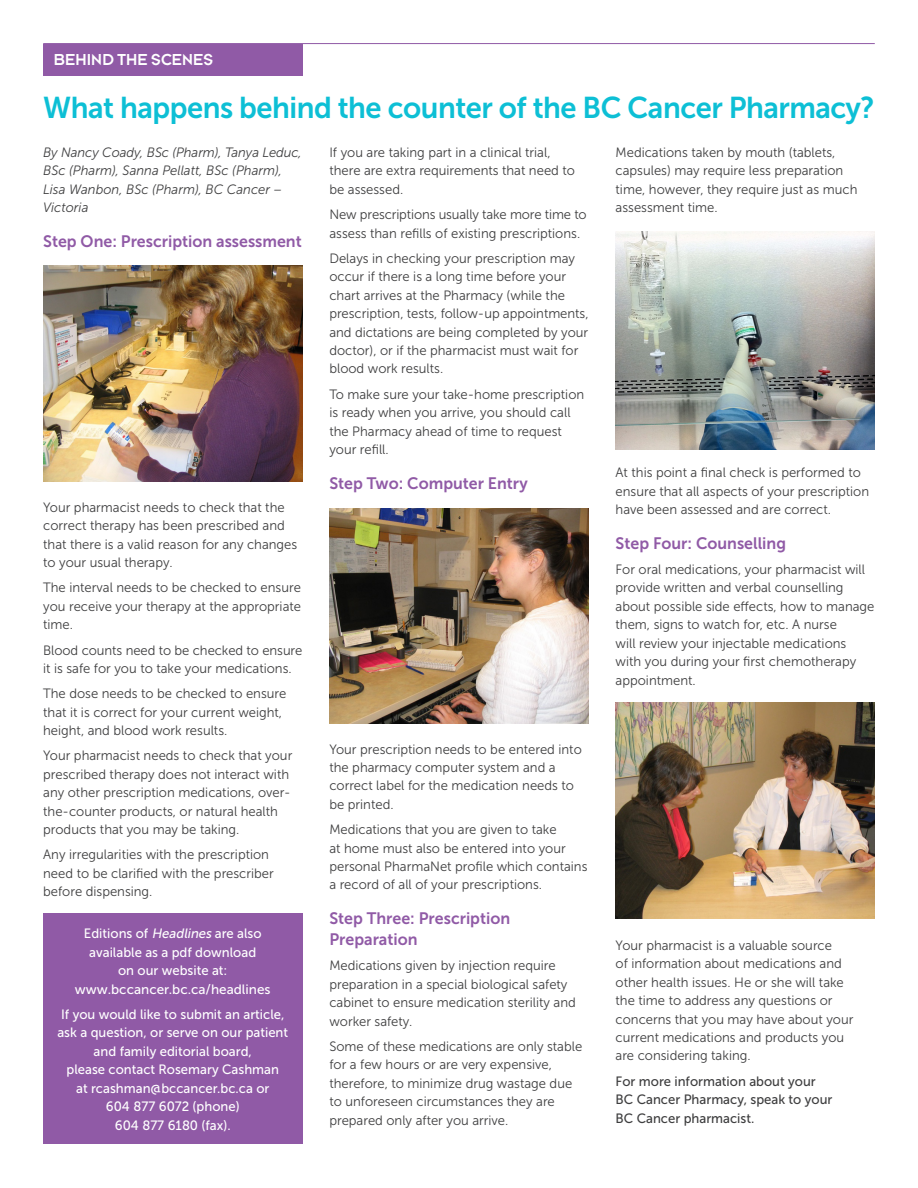
<style>
.page{position:relative;width:918px;height:1188px;background:#fff}
.page>*{position:absolute;margin:0;border:0;box-sizing:border-box;transform-origin:0 0}
.head1{font:30px "Museo Sans 700";letter-spacing:-.015em;color:#0dbfd5}
.head2b{font:16.5px/21px "Museo Sans 700";color:#905aa6}
.t1{font:16.5px "Typeface Six Point Five OT";letter-spacing:.01em;color:#fff}
.body_no_indent{font:13.5px/18.5px "Museo Sans 300";color:#3e3e3f}
.body_no_indent-2{font:13.5px/18.5px "Museo Sans 500";color:#fff;text-align:center}
.body_byline{font:italic 13.5px/18.5px "Museo Sans 300";color:#3e3e3f}
.body_no_indent-3{font:13.5px/18.5px "Museo Sans 500";color:#3e3e3f}
.s1{font-style:italic}
.s2{color:#905aa6}
</style>
<div class="page">
<hr style="left:43px;top:43px;width:832px;height:1px;background:#905aa6">
<div style="left:43px;top:44px;width:259px;height:31px;background:#905aa6"></div>
<img style="left:43px;top:265px;width:260px;height:216px">
<img style="left:329px;top:508px;width:260px;height:216px">
<img style="left:616px;top:703px;width:259px;height:216px">
<img style="left:616px;top:231px;width:259px;height:218px">
<div style="left:43px;top:914px;width:259px;height:230px;background:#905aa6"></div>
<p class="t1" style="left:54px;top:50px;width:161px">BEHIND THE SCENES</p>
<p class="head1" style="left:43px;top:90px;width:833px">What happens behind the counter of the BC Cancer Pharmacy?</p>
<p class="body_byline" style="left:43px;top:143px;width:260px">By Nancy Coady, BSc (Pharm), Tanya Leduc,<br>BSc (Pharm), Sanna Pellatt, BSc (Pharm),<br>Lisa Wanbon, BSc (Pharm), BC Cancer –<br>Victoria</p>
<p class="head2b" style="left:43px;top:231px;width:260px">Step One: Prescription assessment</p>
<p class="body_no_indent" style="left:43px;top:498px;width:256px">Your pharmacist needs to check that the correct therapy has been prescribed and that there is a valid reason for any changes to your usual therapy.</p>
<p class="body_no_indent" style="left:43px;top:579px;width:259px;text-align:justify">The interval needs to be checked to ensure you receive your therapy at the appropriate time.</p>
<p class="body_no_indent" style="left:43px;top:641px;width:261px">Blood counts need to be checked to ensure it is safe for you to take your medications.</p>
<p class="body_no_indent" style="left:43px;top:684px;width:245px">The dose needs to be checked to ensure that it is correct for your current weight, height, and blood work results.</p>
<p class="body_no_indent" style="left:43px;top:747px;width:251px">Your pharmacist needs to check that your prescribed therapy does not interact with any other prescription medications, over&shy;the-counter products, or natural health products that you may be taking.</p>
<p class="body_no_indent" style="left:43px;top:846px;width:232px">Any irregularities with the prescription need to be clarified with the prescriber before dispensing.</p>
<p class="body_no_indent-2" style="left:75px;top:924px;width:197px">Editions of <span class="s1">Headlines</span> are also available as a pdf download<br>on our website at: www.bccancer.bc.ca/headlines</p>
<p class="body_no_indent-2" style="left:57px;top:1005px;width:232px">If you would like to submit an article, ask a question, or serve on our patient and family editorial board,<br>please contact Rosemary Cashman<br>at rcashman@bccancer.bc.ca or<br>604<span class="s2">-</span>877<span class="s2">-</span>6072 (phone)<br>604<span class="s2">-</span>877<span class="s2">-</span>6180 (fax).</p>
<p class="body_no_indent" style="left:329px;top:143px;width:247px">If you are taking part in a clinical trial, there are extra requirements that need to be assessed.</p>
<p class="body_no_indent" style="left:329px;top:205px;width:259px">New prescriptions usually take more time to assess than refills of existing prescriptions.</p>
<p class="body_no_indent" style="left:329px;top:249px;width:261px">Delays in checking your prescription may occur if there is a long time before your chart arrives at the Pharmacy (while the prescription, tests, follow-up appointments, and dictations are being completed by your doctor), or if the pharmacist must wait for blood work results.</p>
<p class="body_no_indent" style="left:329px;top:385px;width:256px">To make sure your take-home prescription is ready when you arrive, you should call the Pharmacy ahead of time to request your refill.</p>
<p class="head2b" style="left:329px;top:472px;width:200px">Step Two: Computer Entry</p>
<p class="body_no_indent" style="left:329px;top:740px;width:254px">Your prescription needs to be entered into the pharmacy computer system and a correct label for the medication needs to be printed.</p>
<p class="body_no_indent" style="left:329px;top:820px;width:260px">Medications that you are given to take<br>at home must also be entered into your personal PharmaNet profile which contains a record of all of your prescriptions.</p>
<p class="head2b" style="left:329px;top:908px;width:182px">Step Three: Prescription<br>Preparation</p>
<p class="body_no_indent" style="left:329px;top:956px;width:248px">Medications given by injection require preparation in a special biological safety cabinet to ensure medication sterility and worker safety.</p>
<p class="body_no_indent" style="left:329px;top:1037px;width:254px">Some of these medications are only stable for a few hours or are very expensive, therefore, to minimize drug wastage due to unforeseen circumstances they are prepared only after you arrive.</p>
<p class="body_no_indent" style="left:616px;top:143px;width:243px">Medications taken by mouth (tablets, capsules) may require less preparation time, however, they require just as much assessment time.</p>
<p class="body_no_indent" style="left:616px;top:464px;width:255px">At this point a final check is performed to ensure that all aspects of your prescription have been assessed and are correct.</p>
<p class="head2b" style="left:616px;top:533px;width:172px">Step Four: Counselling</p>
<p class="body_no_indent" style="left:616px;top:560px;width:260px">For oral medications, your pharmacist will provide written and verbal counselling about possible side effects, how to manage them, signs to watch for, etc. A nurse<br>will review your injectable medications with you during your first chemotherapy appointment.</p>
<p class="body_no_indent" style="left:616px;top:936px;width:239px">Your pharmacist is a valuable source<br>of information about medications and other health issues. He or she will take the time to address any questions or concerns that you may have about your current medications and products you are considering taking.</p>
<p class="body_no_indent-3" style="left:616px;top:1072px;width:218px">For more information about your<br>BC Cancer Pharmacy, speak to your<br>BC Cancer pharmacist.</p>
</div>
